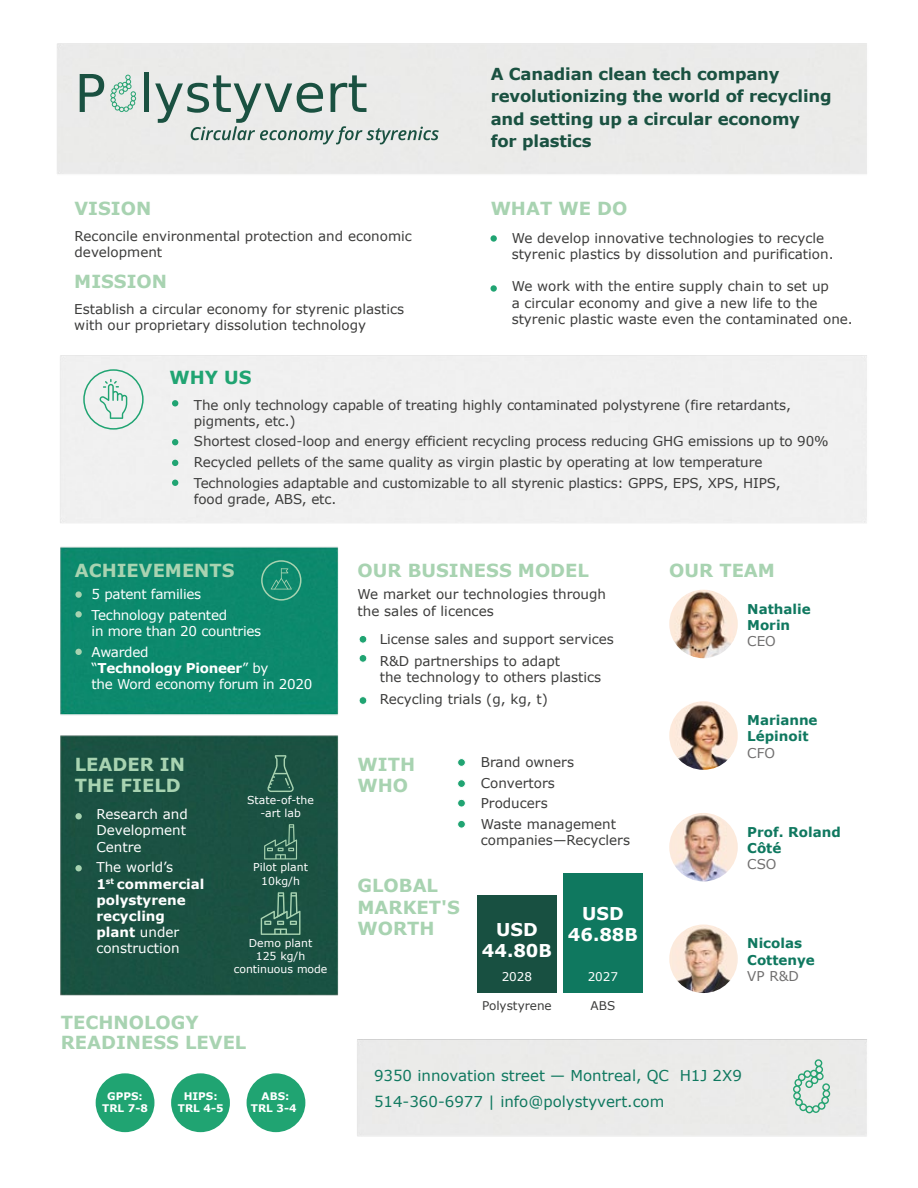
<style>
.page{position:relative;width:918px;height:1188px;background:#fff}
.page>*{position:absolute;margin:0;border:0;box-sizing:border-box;transform-origin:0 0}
.t1{font:700 18px/21.6px "Verdana";color:#a8d3b1}
.t2{font:700 18px "Verdana";color:#20a472}
.t3{font:700 17.7px/21.1px "Verdana";color:#fff;text-align:center}
.t4{font:700 16.5px/22.5px "Verdana";letter-spacing:-.01em;color:#1a5141}
.t5{font:15px/25.5px "Verdana";color:#0f785f}
.t6{font:13.5px/16.2px "Verdana";color:#3c3c3b}
.t7{font:13.5px/20.7px "Verdana";letter-spacing:-.02em;color:#fff}
.t8{font:700 13.5px/16.2px "Verdana";color:#fff}
.t9{font:700 13.5px/16.2px "Verdana";color:#0f785f}
.t10{font:13.5px/16.2px "Verdana";color:#fff}
.t11{font:13.5px "Verdana";color:#706f6f}
.t12{font:12px "Verdana";color:#3c3c3b}
.t13{font:12px "Verdana";color:#fff}
.t14{font:10.95px/13px "Verdana";color:#fff;text-align:center}
.t15{font:700 10.5px/12.6px "Verdana";color:#fff;text-align:center}
.s1{font-weight:700}
.s2{font-weight:400}
</style>
<div class="page">
<img style="left:303px;top:985px;width:564px;height:152px">
<div style="left:60px;top:577px;width:279px;height:105px;background:#0d896d"></div>
<img style="left:60px;top:682px;width:332px;height:367px">
<div style="left:359px;top:635px;width:8px;height:8px;background:#20a472;border-radius:50%"></div>
<div style="left:359px;top:635px;width:8px;height:9px;border:1px solid #fff;border-radius:50%"></div>
<div style="left:359px;top:655px;width:8px;height:7px;background:#20a472;border-radius:50%"></div>
<div style="left:359px;top:654px;width:8px;height:9px;border:1px solid #fff;border-radius:50%"></div>
<div style="left:359px;top:697px;width:8px;height:7px;background:#20a472;border-radius:50%"></div>
<div style="left:359px;top:696px;width:8px;height:9px;border:1px solid #fff;border-radius:50%"></div>
<div style="left:458px;top:759px;width:7px;height:7px;background:#20a472;border-radius:50%"></div>
<div style="left:457px;top:758px;width:9px;height:9px;border:1px solid #fff;border-radius:50%"></div>
<div style="left:458px;top:780px;width:7px;height:7px;background:#20a472;border-radius:50%"></div>
<div style="left:457px;top:779px;width:9px;height:9px;border:1px solid #fff;border-radius:50%"></div>
<div style="left:458px;top:799px;width:7px;height:8px;background:#20a472;border-radius:50%"></div>
<div style="left:457px;top:799px;width:9px;height:8px;border:1px solid #fff;border-radius:50%"></div>
<div style="left:458px;top:820px;width:7px;height:8px;background:#20a472;border-radius:50%"></div>
<div style="left:457px;top:820px;width:9px;height:9px;border:1px solid #fff;border-radius:50%"></div>
<div style="left:75px;top:611px;width:7px;height:7px;background:#a8d3b1;border-radius:50%"></div>
<div style="left:75px;top:591px;width:7px;height:7px;background:#a8d3b1;border-radius:50%"></div>
<div style="left:75px;top:649px;width:7px;height:6px;background:#a8d3b1;border-radius:50%"></div>
<div style="left:75px;top:813px;width:7px;height:6px;background:#a8d3b1;border-radius:50%"></div>
<div style="left:75px;top:865px;width:7px;height:6px;background:#a8d3b1;border-radius:50%"></div>
<div style="left:261px;top:560px;width:41px;height:41px;border:2px solid #a8d3b1;border-radius:50%"></div>
<svg style="left:271px;top:577px;width:21px;height:13px"></svg>
<div style="left:96px;top:1073px;width:58px;height:59px;background:#20a472;border-radius:50%"></div>
<div style="left:171px;top:1073px;width:59px;height:59px;background:#20a472;border-radius:50%"></div>
<div style="left:247px;top:1073px;width:58px;height:59px;background:#20a472;border-radius:50%"></div>
<svg style="left:80px;top:74px;width:24px;height:38px"></svg>
<div style="left:144px;top:72px;width:5px;height:40px;background:#1a5141"></div>
<svg style="left:110px;top:75px;width:26px;height:37px"></svg>
<svg style="left:155px;top:75px;width:284px;height:69px;background:#c7d0cc"></svg>
<img style="left:60px;top:355px;width:807px;height:222px">
<div style="left:83px;top:369px;width:61px;height:61px;border:2px solid #20a472;border-radius:50%"></div>
<svg style="left:99px;top:379px;width:28px;height:40px"></svg>
<div style="left:563px;top:873px;width:80px;height:120px;background:#0f785f"></div>
<div style="left:477px;top:895px;width:80px;height:98px;background:#185041"></div>
<img style="left:669px;top:590px;width:69px;height:68px;border-radius:34px">
<img style="left:669px;top:701px;width:69px;height:69px;border-radius:34px">
<img style="left:669px;top:813px;width:69px;height:68px;border-radius:34px">
<img style="left:669px;top:925px;width:69px;height:68px;border-radius:34px">
<svg style="left:793px;top:1059px;width:37px;height:54px;background:#bbd9cc"></svg>
<svg style="left:267px;top:755px;width:27px;height:37px"></svg>
<svg style="left:264px;top:824px;width:33px;height:36px"></svg>
<svg style="left:261px;top:892px;width:40px;height:43px;background:#3e725e"></svg>
<svg style="left:172px;top:400px;width:6px;height:6px"></svg>
<div style="left:491px;top:285px;width:6px;height:7px;background:#20a472;border-radius:50%"></div>
<div style="left:491px;top:235px;width:6px;height:7px;background:#20a472;border-radius:50%"></div>
<svg style="left:172px;top:439px;width:6px;height:6px"></svg>
<svg style="left:172px;top:460px;width:6px;height:6px"></svg>
<svg style="left:172px;top:480px;width:6px;height:6px"></svg>
<h1 class="t1" style="left:75px;top:198px;width:78px">VISION</h1>
<p class="t4" style="left:491px;top:63px;width:342px">A Canadian clean tech company revolutionizing the world of recycling and setting up a circular economy<br>for plastics</p>
<h1 class="t1" style="left:491px;top:198px;width:138px">WHAT WE DO</h1>
<p class="t6" style="left:75px;top:228px;width:339px">Reconcile environmental protection and economic development</p>
<p class="t6" style="left:512px;top:230px;width:323px">We develop innovative technologies to recycle styrenic plastics by dissolution and purification.</p>
<p class="t6" style="left:512px;top:279px;width:343px">We work with the entire supply chain to set up<br>a circular economy and give a new life to the styrenic plastic waste even the contaminated one.</p>
<h1 class="t1" style="left:74px;top:271px;width:94px">MISSION</h1>
<p class="t6" style="left:74px;top:301px;width:332px">Establish a circular economy for styrenic plastics with our proprietary dissolution technology</p>
<h1 class="t2" style="left:170px;top:366px;width:84px">WHY US</h1>
<p class="t6" style="left:194px;top:397px;width:598px">The only technology capable of treating highly contaminated polystyrene (fire retardants, pigments, etc.)</p>
<p class="t6" style="left:194px;top:431px;width:636px;line-height:20.7px">Shortest closed-loop and energy efficient recycling process reducing GHG emissions up to 90%<br>Recycled pellets of the same quality as virgin plastic by operating at low temperature<br>Technologies adaptable and customizable to all styrenic plastics: GPPS, EPS, XPS, HIPS,</p>
<p class="t6" style="left:194px;top:491px;width:144px">food grade, ABS, etc.</p>
<h1 class="t1" style="left:75px;top:560px;width:161px">ACHIEVEMENTS</h1>
<p class="t7" style="left:92px;top:584px;width:137px">5 patent families<br>Technology patented</p>
<p class="t7" style="left:92px;top:621px;width:171px">in more than 20 countries<br>Awarded</p>
<p class="t7" style="left:92px;top:660px;width:222px;line-height:16.2px">“<span class="s1">Technology Pioneer</span>” by<br>the Word economy forum in 2020</p>
<h1 class="t1" style="left:75px;top:753px;width:112px">LEADER IN<br>THE FIELD</h1>
<p class="t10" style="left:96px;top:806px;width:93px">Research and<br>Development<br>Centre</p>
<p class="t8" style="left:96px;top:859px;width:110px"><span class="s2">The world’s<br></span>1<sup>st</sup> commercial polystyrene recycling plant <span class="s2">under construction</span></p>
<p class="t14" style="left:247px;top:794px;width:68px">State-of-the -art lab</p>
<p class="t14" style="left:253px;top:861px;width:56px">Pilot plant<br>10kg/h</p>
<p class="t14" style="left:234px;top:937px;width:95px">Demo plant<br>125 kg/h continuous mode</p>
<h1 class="t1" style="left:61px;top:1013px;width:187px;line-height:19.5px">TECHNOLOGY<br>READINESS LEVEL</h1>
<p class="t15" style="left:102px;top:1090px;width:47px">GPPS:<br>TRL 7-8</p>
<p class="t15" style="left:178px;top:1090px;width:47px">HIPS:<br>TRL 4-5</p>
<p class="t15" style="left:251px;top:1090px;width:47px">ABS:<br>TRL 3-4</p>
<h1 class="t1" style="left:358px;top:560px;width:233px">OUR BUSINESS MODEL</h1>
<p class="t6" style="left:358px;top:587px;width:250px">We market our technologies through the sales of licences</p>
<p class="t6" style="left:380px;top:628px;width:236px;line-height:22.2px">License sales and support services<br>R&amp;D partnerships to adapt</p>
<p class="t6" style="left:380px;top:666px;width:223px;line-height:22.2px">the technology to others plastics<br>Recycling trials (g, kg, t)</p>
<h1 class="t1" style="left:358px;top:753px;width:59px">WITH<br>WHO</h1>
<h1 class="t1" style="left:358px;top:875px;width:104px">GLOBAL<br>MARKET'S<br>WORTH</h1>
<p class="t6" style="left:481px;top:752px;width:137px;line-height:20.7px">Brand owners<br>Convertors<br>Producers<br>Waste management</p>
<p class="t6" style="left:481px;top:832px;width:151px">companies—Recyclers</p>
<h2 class="t3" style="left:482px;top:919px;width:72px">USD<br>44.80B</h2>
<h2 class="t3" style="left:568px;top:903px;width:72px">USD<br>46.88B</h2>
<p class="t13" style="left:502px;top:969px;width:32px">2028</p>
<p class="t13" style="left:588px;top:969px;width:32px">2027</p>
<p class="t12" style="left:482px;top:998px;width:71px">Polystyrene</p>
<p class="t12" style="left:591px;top:998px;width:26px">ABS</p>
<h1 class="t1" style="left:669px;top:560px;width:107px">OUR TEAM</h1>
<p class="t9" style="left:747px;top:601px;width:65px">Nathalie<br>Morin</p>
<p class="t11" style="left:747px;top:632px;width:30px">CEO</p>
<p class="t9" style="left:747px;top:712px;width:72px">Marianne<br>Lépinoit</p>
<p class="t11" style="left:747px;top:744px;width:29px">CFO</p>
<p class="t9" style="left:747px;top:824px;width:95px">Prof. Roland<br>Côté</p>
<p class="t11" style="left:747px;top:856px;width:31px">CSO</p>
<p class="t9" style="left:747px;top:936px;width:69px">Nicolas<br>Cottenye</p>
<p class="t11" style="left:747px;top:967px;width:53px">VP R&amp;D</p>
<p class="t5" style="left:374px;top:1063px;width:369px">9350 innovation street — Montreal, QC H1J 2X9<br>514-360-6977 | info@polystyvert.com</p>
</div>
